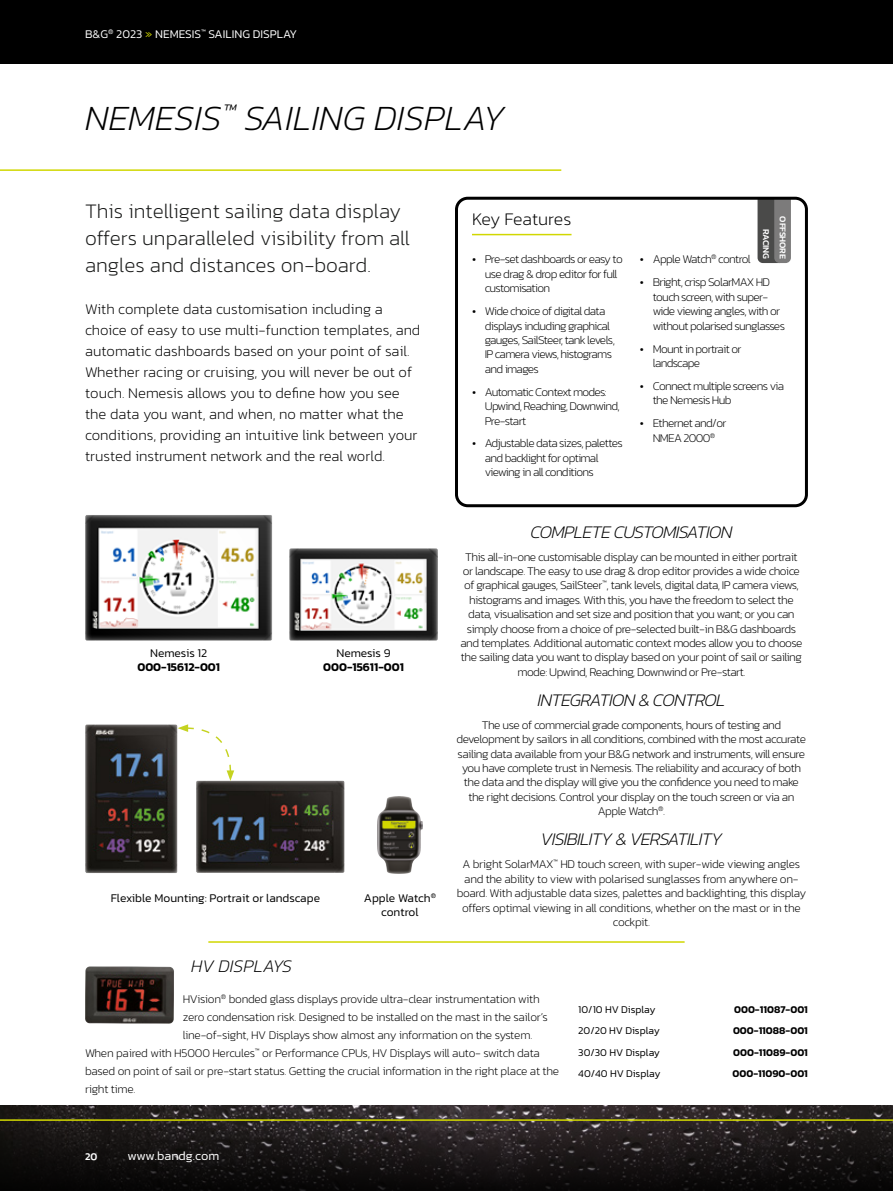
<style>
.page{position:relative;width:893px;height:1191px;background:#fff}
.page>*{position:absolute;margin:0;border:0;box-sizing:border-box;transform-origin:0 0}
.t1{font:italic 200 36px "Kanit";color:#000}
.t2{font:200 21px/27px "Kanit";color:#191a19}
.t3{font:italic 200 18px "Kanit";letter-spacing:-.04em;color:#000}
.t4{font:200 18px "Kanit";letter-spacing:-.01em;color:#000}
.t5{font:italic 200 18px "Kanit";color:#000}
.t6{font:200 15px/21px "Kanit";color:#000}
.t7{font:300 12.75px "Kanit";color:#fff}
.t8{font:200 12px/14.4px "Kanit";letter-spacing:-.04em;color:#000}
.t9{font:200 12px "Kanit";letter-spacing:-.02em;color:#000}
.t10{font:300 12px/13.5px "Kanit";color:#000;text-align:center}
.t11{font:200 12px/14.4px "Kanit";letter-spacing:-.06em;color:#000}
.t12{font:300 12px "Kanit";color:#fff}
.t13{font:600 12px "Kanit";color:#000}
.t14{font:300 10.5px "Kanit";color:#000}
.t15{font:600 10.5px "Kanit";color:#000}
.t16{font:500 10.5px "Kanit";color:#fff}
.t17{font:500 9px "Kanit";letter-spacing:-.02em;color:#fff}
.s1{color:#d1d700}
</style>
<div class="page">
<hr style="left:0;top:169px;width:561px;height:2px;background:#d1d700">
<svg style="left:757px;top:201px;width:34px;height:62px;background:#666665"></svg>
<div style="left:455px;top:197px;width:353px;height:310px;border:3px solid #000;border-radius:11px"></div>
<hr style="left:472px;top:234px;width:99px;height:1px;background:#d1d700">
<img style="left:85px;top:966px;width:89px;height:57px">
<hr style="left:208px;top:941px;width:477px;height:1px;background:#d1d700">
<div style="left:286px;top:546px;width:153px;height:96px;background:#fff;opacity:.75"></div>
<div style="left:84px;top:514px;width:190px;height:129px;background:#fff;opacity:.75"></div>
<div style="left:194px;top:779px;width:152px;height:94px;background:#fff;opacity:.75"></div>
<div style="left:377px;top:796px;width:45px;height:78px;background:#fff;opacity:.75"></div>
<svg style="left:179px;top:724px;width:55px;height:57px"></svg>
<div style="left:85px;top:722px;width:94px;height:152px;background:#fff;opacity:.75"></div>
<img style="left:0;top:1106px;width:893px;height:85px">
<div style="left:0;top:0;width:893px;height:64px;background:#000"></div>
<hr style="left:0;top:1119px;width:893px;height:1px;background:#d1d700">
<p class="t12" style="left:85px;top:25px;width:214px">B&amp;G<sup>®</sup> 2023 <span class="s1">»</span> NEMESIS<sup>™</sup> SAILING DISPLAY</p>
<h1 class="t1" style="left:85px;top:93px;width:421px">NEMESIS<sup>™</sup> SAILING DISPLAY</h1>
<h2 class="t2" style="left:85px;top:197px;width:327px">This intelligent sailing data display offers unparalleled visibility from all angles and distances on-board.</h2>
<p class="t6" style="left:85px;top:298px;width:337px">With complete data customisation including a choice of easy to use multi-function templates, and automatic dashboards based on your point of sail.<br>Whether racing or cruising, you will never be out of touch. Nemesis allows you to define how you see the data you want, and when, no matter what the conditions, providing an intuitive link between your trusted instrument network and the real world.</p>
<h3 class="t4" style="left:472px;top:207px;width:101px">Key Features</h3>
<p class="t8" style="left:485px;top:252px;width:140px;text-indent:-13px">• Pre-set dashboards or easy to use drag &amp; drop editor for full customisation</p>
<p class="t8" style="left:485px;top:304px;width:132px;text-indent:-13px">• Wide choice of digital data displays including graphical gauges, SailSteer, tank levels,<br>IP camera views, histograms and images</p>
<p class="t11" style="left:485px;top:384px;width:136px;text-indent:-13px">• Automatic Context modes:<br>Upwind, Reaching, Downwind,<br>Pre-start</p>
<p class="t8" style="left:485px;top:436px;width:140px;text-indent:-13px">• Adjustable data sizes, palettes and backlight for optimal viewing in all conditions</p>
<p class="t17" style="left:789px;top:216px;width:44px;rotate:90deg">OFFSHORE</p>
<p class="t17" style="left:773px;top:229px;width:31px;rotate:90deg">RACING</p>
<p class="t8" style="left:640px;top:252px;width:112px">• Apple Watch<sup>®</sup> control</p>
<p class="t8" style="left:653px;top:275px;width:134px;text-indent:-13px">• Bright, crisp SolarMAX HD touch screen, with super&shy;wide viewing angles, with or without polarised sunglasses</p>
<p class="t8" style="left:653px;top:341px;width:90px;text-indent:-13px">• Mount in portrait or landscape</p>
<p class="t8" style="left:653px;top:378px;width:133px;text-indent:-13px">• Connect multiple screens via the Nemesis Hub</p>
<p class="t8" style="left:640px;top:416px;width:88px;text-align:center">• Ethernet and/or<br>NMEA 2000<sup>®</sup></p>
<p class="t10" style="left:150px;top:646px;width:59px">Nemesis 12</p>
<p class="t13" style="left:137px;top:657px;width:84px">000-15612-001</p>
<p class="t10" style="left:336px;top:646px;width:56px">Nemesis 9</p>
<p class="t13" style="left:323px;top:657px;width:82px">000-15611-001</p>
<p class="t10" style="left:111px;top:891px;width:211px">Flexible Mounting: Portrait or landscape</p>
<p class="t10" style="left:364px;top:891px;width:74px">Apple Watch<sup>® </sup>control</p>
<h3 class="t3" style="left:530px;top:519px;width:204px">COMPLETE CUSTOMISATION</h3>
<p class="t8" style="left:460px;top:549px;width:344px;text-align:center">This all-in-one customisable display can be mounted in either portrait or landscape. The easy to use drag &amp; drop editor provides a wide choice of graphical gauges, SailSteer<sup>™</sup>, tank levels, digital data, IP camera views, histograms and images. With this, you have the freedom to select the data, visualisation and set size and position that you want; or you can simply choose from a choice of pre-selected built-in B&amp;G dashboards and templates. Additional automatic context modes allow you to choose the sailing data you want to display based on your point of sail or sailing mode: Upwind, Reaching, Downwind or Pre-start.</p>
<h3 class="t3" style="left:537px;top:687px;width:190px">INTEGRATION &amp; CONTROL</h3>
<p class="t8" style="left:457px;top:717px;width:351px;text-align:center">The use of commercial grade components, hours of testing and development by sailors in all conditions, combined with the most accurate sailing data available from your B&amp;G network and instruments, will ensure you have complete trust in Nemesis. The reliability and accuracy of both the data and the display will give you the confidence you need to make the right decisions. Control your display on the touch screen or via an Apple Watch<sup>®</sup>.</p>
<h3 class="t3" style="left:541px;top:827px;width:183px">VISIBILITY &amp; VERSATILITY</h3>
<p class="t8" style="left:457px;top:857px;width:351px;text-align:center">A bright SolarMAX<sup>™</sup> HD touch screen, with super-wide viewing angles and the ability to view with polarised sunglasses from anywhere on&shy;board. With adjustable data sizes, palettes and backlighting, this display offers optimal viewing in all conditions, whether on the mast or in the cockpit.</p>
<h3 class="t5" style="left:191px;top:953px;width:103px">HV DISPLAYS</h3>
<p class="t9" style="left:183px;top:990px;width:358px">HVision<sup>®</sup> bonded glass displays provide ultra-clear instrumentation with</p>
<p class="t9" style="left:183px;top:1008px;width:366px">zero condensation risk. Designed to be installed on the mast in the sailor’s</p>
<p class="t9" style="left:183px;top:1026px;width:351px">line-of-sight, HV Displays show almost any information on the system.</p>
<p class="t9" style="left:85px;top:1044px;width:456px">When paired with H5000 Hercules<sup>™</sup> or Performance CPUs, HV Displays will auto- switch data</p>
<p class="t9" style="left:85px;top:1062px;width:476px">based on point of sail or pre-start status. Getting the crucial information in the right place at the</p>
<p class="t9" style="left:85px;top:1080px;width:52px">right time.</p>
<p class="t14" style="left:578px;top:1002px;width:79px">10/10 HV Display</p>
<p class="t15" style="left:734px;top:1001px;width:75px">000-11087-001</p>
<p class="t14" style="left:578px;top:1023px;width:83px">20/20 HV Display</p>
<p class="t15" style="left:733px;top:1022px;width:76px">000-11088-001</p>
<p class="t14" style="left:578px;top:1044px;width:83px">30/30 HV Display</p>
<p class="t15" style="left:733px;top:1044px;width:76px">000-11089-001</p>
<p class="t14" style="left:578px;top:1066px;width:84px">40/40 HV Display</p>
<p class="t15" style="left:733px;top:1065px;width:77px">000-11090-001</p>
<p class="t16" style="left:85px;top:1148px;width:14px">20</p>
<p class="t7" style="left:128px;top:1146px;width:93px">www.bandg.com</p>
</div>
